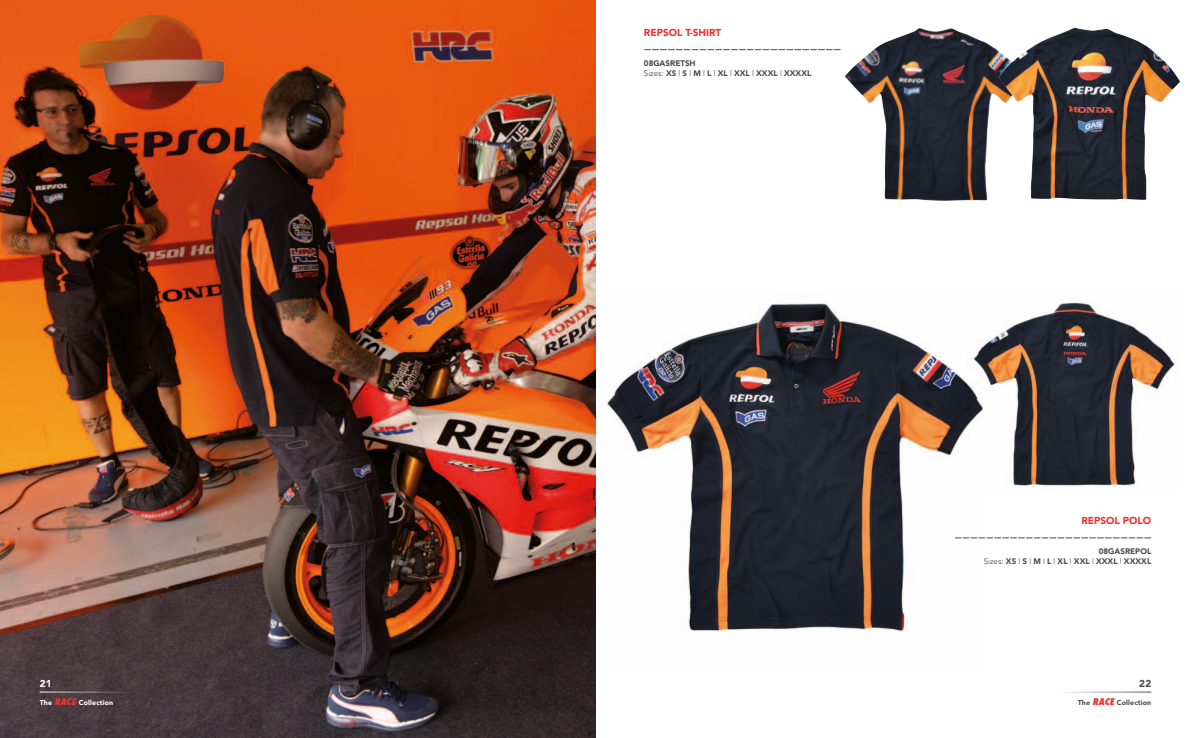
<style>
.page{position:relative;width:1191px;height:738px;background:#fff}
.page>*{position:absolute;margin:0;border:0;box-sizing:border-box;transform-origin:0 0}
.t1{font:900 10px "Avenir";color:#e73431}
.t2{font:900 10px "Avenir";color:#4b4b4a}
.t3{font:900 10px "Avenir";color:#fff}
.t4{font:900 8px/10px "Avenir";color:#4b4b4a}
.t5{font:8px "Avenir";color:#4b4b4a}
.t6{font:900 7px "Avenir";letter-spacing:.02em;color:#4b4b4a}
.t7{font:900 7px "Avenir";letter-spacing:.02em;color:#fff}
.s1{font-family:"Futura";font-weight:800;font-style:italic;font-stretch:condensed;font-size:9px;color:#e73431}
.s2{font-weight:400}
.s3{font-weight:900}
</style>
<div class="page">
<img style="left:845px;top:28px;width:153px;height:173px">
<img style="left:998px;top:28px;width:182px;height:172px">
<img style="left:595px;top:291px;width:388px;height:379px">
<img style="left:966px;top:291px;width:209px;height:199px">
<img style="left:0;top:0;width:595px;height:737px">
<svg style="left:955px;top:537px;width:195px;height:1px"></svg>
<svg style="left:644px;top:49px;width:196px;height:1px"></svg>
<svg style="left:1082px;top:691px;width:69px;height:1px"></svg>
<svg style="left:40px;top:691px;width:92px;height:1px"></svg>
<p class="t3" style="left:40px;top:676px;width:14px">21</p>
<p class="t7" style="left:40px;top:697px;width:75px">The <span class="s1">RACE</span> Collection</p>
<p class="t1" style="left:644px;top:26px;width:79px">REPSOL T-SHIRT</p>
<p class="t4" style="left:644px;top:58px;width:97px">08GASRETSH<br><span class="s2">Sizes:</span> XS <span class="s2">|</span> S <span class="s2">|</span> M <span class="s2">|</span> L <span class="s2">|</span> XL <span class="s2">|</span> XXL</p>
<p class="t4" style="left:752px;top:68px;width:11px"><span class="s2">|</span> XXXL</p>
<p class="t4" style="left:780px;top:68px;width:11px"><span class="s2">|</span> XXXXL</p>
<p class="t1" style="left:1081px;top:514px;width:56px">REPSOL POLO</p>
<p class="t4" style="left:1098px;top:546px;width:48px">08GASREPOL</p>
<p class="t5" style="left:983px;top:556px;width:97px">Sizes: <span class="s3">XS</span> | <span class="s3">S</span> | <span class="s3">M</span> | <span class="s3">L</span> | <span class="s3">XL</span> | <span class="s3">XXL</span></p>
<p class="t4" style="left:1092px;top:556px;width:11px"><span class="s2">|</span> XXXL</p>
<p class="t4" style="left:1119px;top:556px;width:11px"><span class="s2">|</span> XXXXL</p>
<p class="t2" style="left:1139px;top:676px;width:14px">22</p>
<p class="t6" style="left:1077px;top:697px;width:75px">The <span class="s1">RACE</span> Collection</p>
</div>
